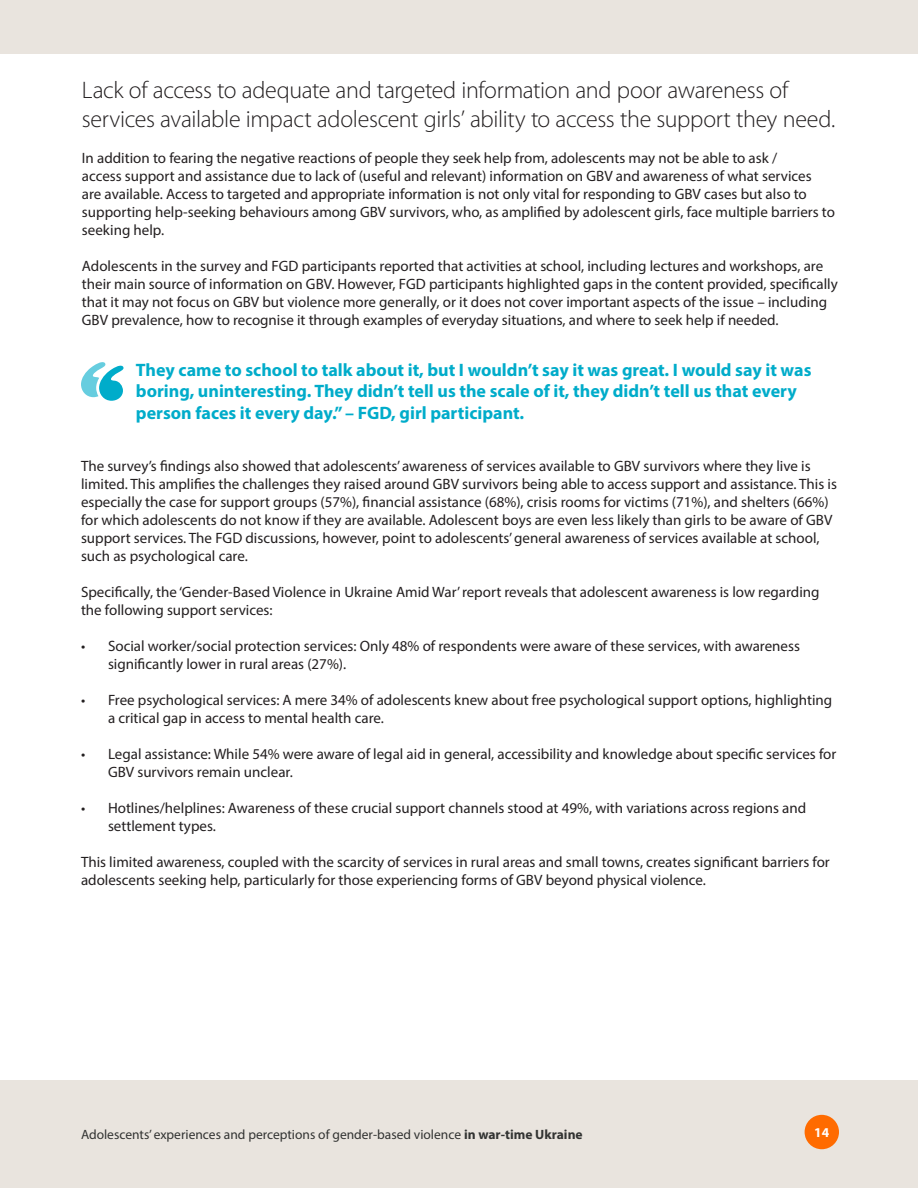
<style>
.page{position:relative;width:918px;height:1188px;background:#fff}
.page>*{position:absolute;margin:0;border:0;box-sizing:border-box;transform-origin:0 0}
.t1{font:300 24px/28.8px "Myriad Pro";letter-spacing:-.015em;color:#231f20}
.t2{font:700 18px/21.6px "Myriad Pro";color:#00acca}
.t3{font:15px/18px "Myriad Pro";color:#231f20}
.t4{font:13.5px "Myriad Pro";color:#323332}
.t5{font:700 13.5px "Myriad Pro";color:#fff}
.s1{font-weight:700}
</style>
<div class="page">
<div style="left:0;top:1080px;width:918px;height:108px;background:#e9e4de"></div>
<div style="left:805px;top:1115px;width:34px;height:34px;background:#ff6b00;border-radius:50%"></div>
<div style="left:0;top:0;width:918px;height:54px;background:#e9e4de"></div>
<svg style="left:81px;top:362px;width:43px;height:39px"></svg>
<p class="t1" style="left:82px;top:76px;width:755px">Lack of access to adequate and targeted information and poor awareness of services available impact adolescent girls’ ability to access the support they need.</p>
<p class="t3" style="left:82px;top:149px;width:755px">In addition to fearing the negative reactions of people they seek help from, adolescents may not be able to ask /<br>access support and assistance due to lack of (useful and relevant) information on GBV and awareness of what services<br>are available. Access to targeted and appropriate information is not only vital for responding to GBV cases but also to supporting help-seeking behaviours among GBV survivors, who, as amplified by adolescent girls, face multiple barriers to seeking help.</p>
<p class="t3" style="left:82px;top:257px;width:757px">Adolescents in the survey and FGD participants reported that activities at school, including lectures and workshops, are their main source of information on GBV. However, FGD participants highlighted gaps in the content provided, specifically that it may not focus on GBV but violence more generally, or it does not cover important aspects of the issue – including GBV prevalence, how to recognise it through examples of everyday situations, and where to seek help if needed.</p>
<p class="t2" style="left:136px;top:358px;width:677px">They came to school to talk about it, but I wouldn’t say it was great. I would say it was boring, uninteresting. They didn’t tell us the scale of it, they didn’t tell us that every person faces it every day.” – FGD, girl participant.</p>
<p class="t3" style="left:81px;top:457px;width:757px">The survey’s findings also showed that adolescents’ awareness of services available to GBV survivors where they live is limited. This amplifies the challenges they raised around GBV survivors being able to access support and assistance. This is especially the case for support groups (57%), financial assistance (68%), crisis rooms for victims (71%), and shelters (66%) for which adolescents do not know if they are available. Adolescent boys are even less likely than girls to be aware of GBV support services. The FGD discussions, however, point to adolescents’ general awareness of services available at school, such as psychological care.</p>
<p class="t3" style="left:81px;top:583px;width:740px">Specifically, the ‘Gender-Based Violence in Ukraine Amid War’ report reveals that adolescent awareness is low regarding the following support services:</p>
<p class="t3" style="left:108px;top:637px;width:693px;text-indent:-27px">• Social worker/social protection services: Only 48% of respondents were aware of these services, with awareness significantly lower in rural areas (27%).</p>
<p class="t3" style="left:108px;top:691px;width:726px;text-indent:-27px">• Free psychological services: A mere 34% of adolescents knew about free psychological support options, highlighting a critical gap in access to mental health care.</p>
<p class="t3" style="left:108px;top:745px;width:730px;text-indent:-27px">• Legal assistance: While 54% were aware of legal aid in general, accessibility and knowledge about specific services for<br>GBV survivors remain unclear.</p>
<p class="t3" style="left:108px;top:799px;width:700px;text-indent:-27px">• Hotlines/helplines: Awareness of these crucial support channels stood at 49%, with variations across regions and settlement types.</p>
<p class="t3" style="left:81px;top:853px;width:750px">This limited awareness, coupled with the scarcity of services in rural areas and small towns, creates significant barriers for adolescents seeking help, particularly for those experiencing forms of GBV beyond physical violence.</p>
<p class="t4" style="left:81px;top:1126px;width:503px">Adolescents’ experiences and perceptions of gender-based violence <span class="s1">in war-time Ukraine</span></p>
<p class="t5" style="left:814px;top:1124px;width:16px">14</p>
</div>
